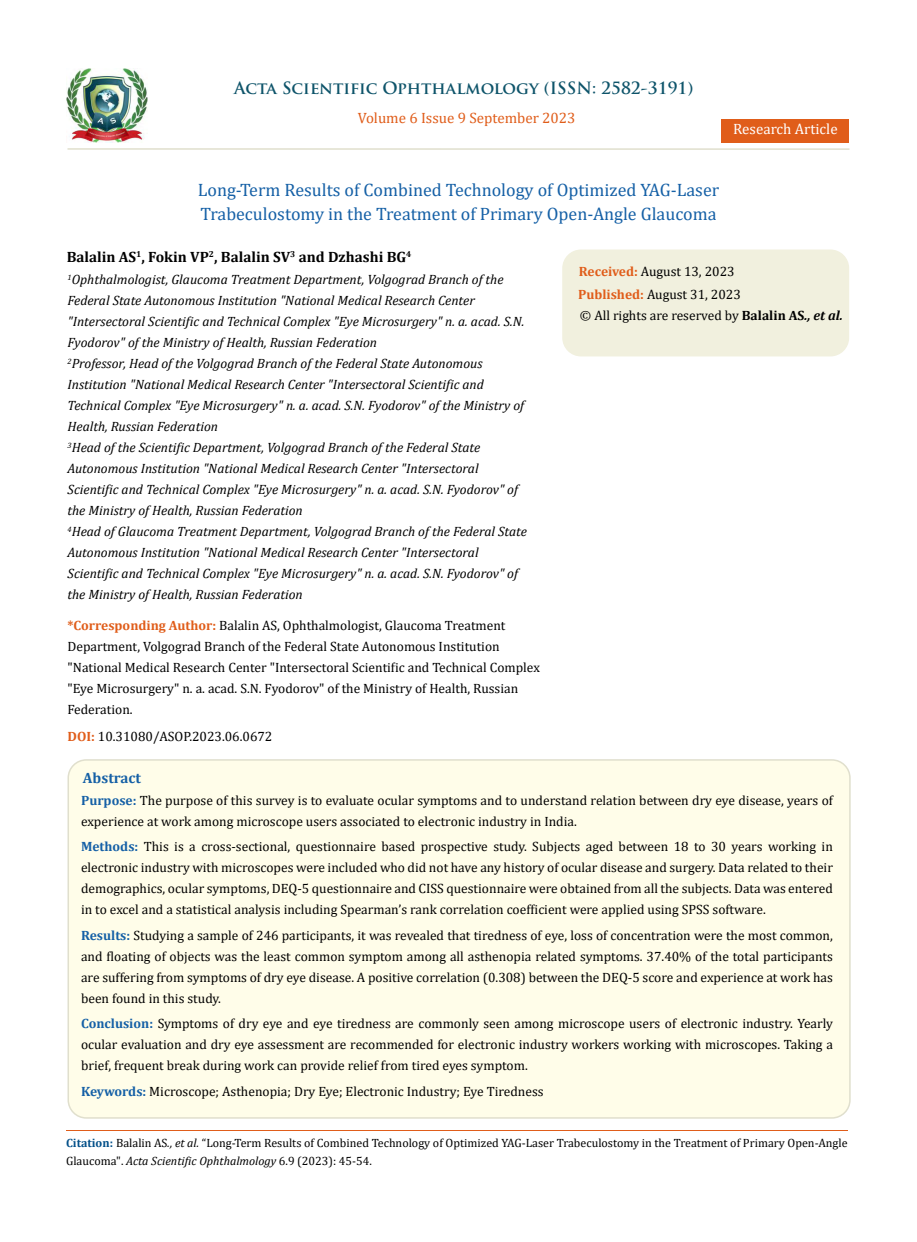
<style>
.page{position:relative;width:917px;height:1242px;background:#fff}
.page>*{position:absolute;margin:0;border:0;box-sizing:border-box;transform-origin:0 0}
.t1{font:18px/24px "Cambria";color:#1560a6}
.t2{font:700 16.5px "Trajan Pro";color:#0e546a}
.t3{font:700 15px "Cambria";color:#000}
.t4{font:15px "Cambria";color:#e05d1a}
.t5{font:15px "Cambria";color:#fff}
.t6{font:700 15px "Cambria";color:#1560a6}
.t7{font:13.5px/21px "Cambria";color:#000}
.t8{font:italic 13.5px/21px "Cambria";color:#000}
.t9{font:12px/18px "Cambria";color:#000}
.s1{font-weight:700;color:#e05d1a}
.s2{font-weight:700}
.s3{font-weight:700;font-style:italic}
.s4{font-weight:700;color:#1560a6}
.s5{font-weight:700;color:#035089}
.s6{font-style:italic}
</style>
<div class="page">
<img style="left:67px;top:68px;width:80px;height:74px">
<div style="left:721px;top:119px;width:128px;height:23px;background:#e05d1a"></div>
<div style="left:563px;top:250px;width:285px;height:106px;background:#f1f0de;border-radius:18px"></div>
<div style="left:562px;top:250px;width:287px;height:106px;border:2px solid #f1f0de;border-radius:18px"></div>
<div style="left:68px;top:760px;width:781px;height:358px;background:#fffde9;border-radius:18px"></div>
<div style="left:67px;top:759px;width:783px;height:360px;border:2px solid #e0dfcd;border-radius:18px"></div>
<hr style="left:66px;top:1130px;width:781px;height:1px;background:#e05d1a">
<hr style="left:67px;top:148px;width:782px;height:2px;background:#e0dfcd">
<p class="t2" style="left:234px;top:77px;width:461px">Acta Scientific Ophthalmology (ISSN: 2582-3191)</p>
<p class="t4" style="left:358px;top:109px;width:219px">Volume 6 Issue 9 September 2023</p>
<p class="t5" style="left:733px;top:120px;width:106px">Research Article</p>
<h1 class="t1" style="left:198px;top:178px;width:523px">Long-Term Results of Combined Technology of Optimized YAG-Laser<br>Trabeculostomy in the Treatment of Primary Open-Angle Glaucoma</h1>
<p class="t3" style="left:67px;top:246px;width:346px">Balalin AS<sup>1</sup>, Fokin VP<sup>2</sup>, Balalin SV<sup>3</sup> and Dzhashi BG<sup>4</sup></p>
<p class="t8" style="left:67px;top:269px;width:461px"><sup>1</sup>Ophthalmologist, Glaucoma Treatment Department, Volgograd Branch of the Federal State Autonomous Institution "National Medical Research Center "Intersectoral Scientific and Technical Complex "Eye Microsurgery" n. a. acad. S.N.<br>Fyodorov" of the Ministry of Health, Russian Federation<br><sup>2</sup>Professor, Head of the Volgograd Branch of the Federal State Autonomous Institution "National Medical Research Center "Intersectoral Scientific and Technical Complex "Eye Microsurgery" n. a. acad. S.N. Fyodorov" of the Ministry of Health, Russian Federation<br><sup>3</sup>Head of the Scientific Department, Volgograd Branch of the Federal State Autonomous Institution "National Medical Research Center "Intersectoral Scientific and Technical Complex "Eye Microsurgery" n. a. acad. S.N. Fyodorov" of the Ministry of Health, Russian Federation<br><sup>4</sup>Head of Glaucoma Treatment Department, Volgograd Branch of the Federal State Autonomous Institution "National Medical Research Center "Intersectoral Scientific and Technical Complex "Eye Microsurgery" n. a. acad. S.N. Fyodorov" of the Ministry of Health, Russian Federation</p>
<p class="t7" style="left:67px;top:615px;width:474px"><span class="s1">*Corresponding Author:</span> Balalin AS, Ophthalmologist, Glaucoma Treatment Department, Volgograd Branch of the Federal State Autonomous Institution "National Medical Research Center "Intersectoral Scientific and Technical Complex "Eye Microsurgery" n. a. acad. S.N. Fyodorov" of the Ministry of Health, Russian Federation.</p>
<p class="t7" style="left:578px;top:260px;width:164px;line-height:23px"><span class="s1">Received:</span> August 13, 2023<br><span class="s1">Published:</span> August 31, 2023</p>
<p class="t7" style="left:580px;top:304px;width:264px">© All rights are reserved by <span class="s2">Balalin AS</span><span class="s3">., et al.</span></p>
<p class="t7" style="left:67px;top:726px;width:206px"><span class="s1">DOI:</span> 10.31080/ASOP.2023.06.0672</p>
<p class="t6" style="left:83px;top:768px;width:60px">Abstract</p>
<p class="t7" style="left:81px;top:789px;width:753px"><span class="s4">Purpose:</span> The purpose of this survey is to evaluate ocular symptoms and to understand relation between dry eye disease, years of experience at work among microscope users associated to electronic industry in India.</p>
<p class="t7" style="left:81px;top:836px;width:753px;text-align:justify"><span class="s4">Methods:</span> This is a cross-sectional, questionnaire based prospective study. Subjects aged between 18 to 30 years working in electronic industry with microscopes were included who did not have any history of ocular disease and surgery. Data related to their demographics, ocular symptoms, DEQ-5 questionnaire and CISS questionnaire were obtained from all the subjects. Data was entered in to excel and a statistical analysis including Spearman’s rank correlation coefficient were applied using SPSS software.</p>
<p class="t7" style="left:81px;top:924px;width:753px;text-align:justify"><span class="s4">Results:</span> Studying a sample of 246 participants, it was revealed that tiredness of eye, loss of concentration were the most common, and floating of objects was the least common symptom among all asthenopia related symptoms. 37.40% of the total participants are suffering from symptoms of dry eye disease. A positive correlation (0.308) between the DEQ-5 score and experience at work has been found in this study.</p>
<p class="t7" style="left:81px;top:1013px;width:753px;text-align:justify"><span class="s4">Conclusion:</span> Symptoms of dry eye and eye tiredness are commonly seen among microscope users of electronic industry. Yearly ocular evaluation and dry eye assessment are recommended for electronic industry workers working with microscopes. Taking a brief, frequent break during work can provide relief from tired eyes symptom.</p>
<p class="t7" style="left:81px;top:1081px;width:464px"><span class="s4">Keywords:</span> Microscope; Asthenopia; Dry Eye; Electronic Industry; Eye Tiredness</p>
<p class="t9" style="left:66px;top:1134px;width:783px"><span class="s5">Citation:</span> Balalin AS<span class="s6">., et al.</span> “Long-Term Results of Combined Technology of Optimized YAG-Laser Trabeculostomy in the Treatment of Primary Open-Angle<br>Glaucoma". <span class="s6">Acta Scientific Ophthalmology</span> 6.9 (2023): 45-54.</p>
</div>
